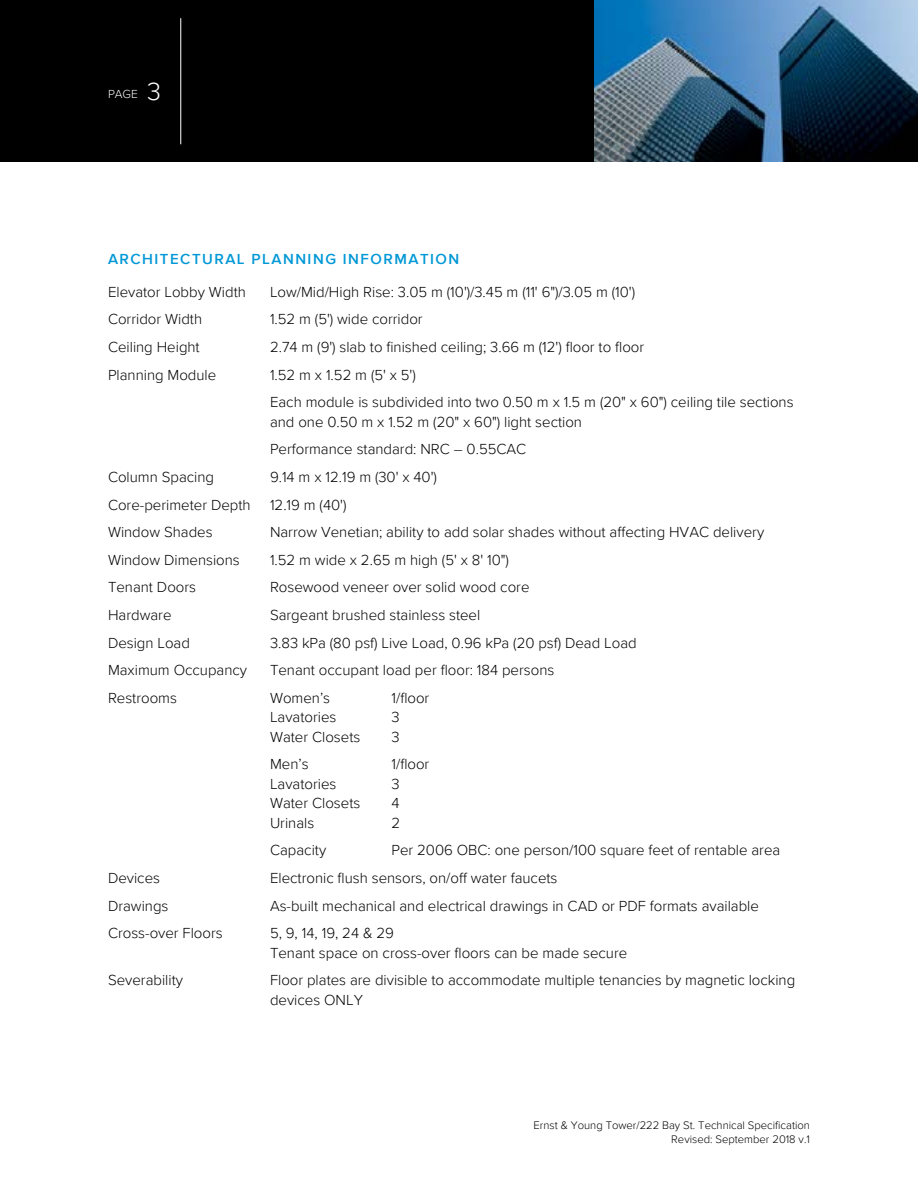
<style>
.page{position:relative;width:918px;height:1188px;background:#fff}
.page>*{position:absolute;margin:0;border:0;box-sizing:border-box;transform-origin:0 0}
.t1{font:300 15px/27.6px "Proxima Nova";color:#000}
.t2{font:600 15px "Proxima Nova";letter-spacing:.1em;color:#0098d6}
.t3{font:300 12px "Proxima Nova";color:#fff}
.t4{font:300 11.25px/13.5px "Proxima Nova";color:#000;text-align:right}
.s1{font-size:25.5px}
</style>
<div class="page">
<div style="left:0;top:0;width:918px;height:162px;background:#000"></div>
<img style="left:594px;top:0;width:324px;height:162px">
<hr style="left:181px;top:18px;width:1px;height:126px;background:#fff">
<p class="t3" style="left:108px;top:85px;width:55px">PAGE <span class="s1">3</span></p>
<p class="t2" style="left:108px;top:248px;width:353px">ARCHITECTURAL PLANNING INFORMATION</p>
<p class="t1" style="left:108px;top:277px;width:139px">Elevator Lobby Width</p>
<p class="t1" style="left:270px;top:277px;width:367px">Low/Mid/High Rise: 3.05 m (10')/3.45 m (11' 6")/3.05 m (10')</p>
<p class="t1" style="left:108px;top:305px;width:96px">Corridor Width</p>
<p class="t1" style="left:270px;top:305px;width:154px">1.52 m (5') wide corridor</p>
<p class="t1" style="left:108px;top:332px;width:93px">Ceiling Height</p>
<p class="t1" style="left:270px;top:332px;width:376px">2.74 m (9') slab to finished ceiling; 3.66 m (12') floor to floor</p>
<p class="t1" style="left:108px;top:360px;width:110px">Planning Module</p>
<p class="t1" style="left:270px;top:360px;width:525px">1.52 m x 1.52 m (5' x 5')<br>Each module is subdivided into two 0.50 m x 1.5 m (20" x 60") ceiling tile sections</p>
<p class="t1" style="left:270px;top:407px;width:314px">and one 0.50 m x 1.52 m (20" x 60") light section<br>Performance standard: NRC – 0.55CAC</p>
<p class="t1" style="left:108px;top:462px;width:108px">Column Spacing</p>
<p class="t1" style="left:270px;top:462px;width:168px">9.14 m x 12.19 m (30' x 40')</p>
<p class="t1" style="left:108px;top:490px;width:144px">Core-perimeter Depth</p>
<p class="t1" style="left:270px;top:490px;width:78px">12.19 m (40')</p>
<p class="t1" style="left:108px;top:518px;width:106px">Window Shades</p>
<p class="t1" style="left:270px;top:518px;width:496px">Narrow Venetian; ability to add solar shades without affecting HVAC delivery</p>
<p class="t1" style="left:108px;top:545px;width:133px">Window Dimensions</p>
<p class="t1" style="left:270px;top:545px;width:240px">1.52 m wide x 2.65 m high (5' x 8' 10")</p>
<p class="t1" style="left:108px;top:573px;width:90px">Tenant Doors</p>
<p class="t1" style="left:270px;top:573px;width:261px">Rosewood veneer over solid wood core</p>
<p class="t1" style="left:108px;top:600px;width:65px">Hardware</p>
<p class="t1" style="left:270px;top:600px;width:212px">Sargeant brushed stainless steel</p>
<p class="t1" style="left:108px;top:628px;width:84px">Design Load</p>
<p class="t1" style="left:270px;top:628px;width:368px">3.83 kPa (80 psf) Live Load, 0.96 kPa (20 psf) Dead Load</p>
<p class="t1" style="left:108px;top:656px;width:141px">Maximum Occupancy</p>
<p class="t1" style="left:270px;top:656px;width:286px">Tenant occupant load per floor: 184 persons</p>
<p class="t1" style="left:108px;top:683px;width:71px">Restrooms</p>
<p class="t1" style="left:270px;top:683px;width:62px">Women’s</p>
<p class="t1" style="left:392px;top:683px;width:39px">1/floor</p>
<p class="t1" style="left:270px;top:703px;width:68px">Lavatories</p>
<p class="t1" style="left:392px;top:703px;width:10px">3</p>
<p class="t1" style="left:270px;top:722px;width:92px">Water Closets</p>
<p class="t1" style="left:392px;top:722px;width:10px">3</p>
<p class="t1" style="left:270px;top:750px;width:40px">Men’s</p>
<p class="t1" style="left:392px;top:750px;width:39px">1/floor</p>
<p class="t1" style="left:270px;top:769px;width:68px">Lavatories</p>
<p class="t1" style="left:392px;top:769px;width:10px">3</p>
<p class="t1" style="left:270px;top:789px;width:92px">Water Closets</p>
<p class="t1" style="left:392px;top:789px;width:10px">4</p>
<p class="t1" style="left:270px;top:808px;width:46px">Urinals</p>
<p class="t1" style="left:392px;top:808px;width:10px">2</p>
<p class="t1" style="left:270px;top:836px;width:58px">Capacity</p>
<p class="t1" style="left:392px;top:836px;width:390px">Per 2006 OBC: one person/100 square feet of rentable area</p>
<p class="t1" style="left:108px;top:863px;width:54px">Devices</p>
<p class="t1" style="left:270px;top:863px;width:289px">Electronic flush sensors, on/off water faucets</p>
<p class="t1" style="left:108px;top:891px;width:62px">Drawings</p>
<p class="t1" style="left:270px;top:891px;width:491px">As-built mechanical and electrical drawings in CAD or PDF formats available</p>
<p class="t1" style="left:108px;top:919px;width:116px">Cross-over Floors</p>
<p class="t1" style="left:270px;top:923px;width:359px;line-height:19.5px">5, 9, 14, 19, 24 &amp; 29<br>Tenant space on cross-over floors can be made secure</p>
<p class="t1" style="left:108px;top:966px;width:77px">Severability</p>
<p class="t1" style="left:270px;top:970px;width:527px;line-height:19.5px">Floor plates are divisible to accommodate multiple tenancies by magnetic locking devices ONLY</p>
<p class="t4" style="left:534px;top:1118px;width:278px">Ernst &amp; Young Tower/222 Bay St. Technical Specification<br>Revised: September 2018 v.1</p>
</div>
